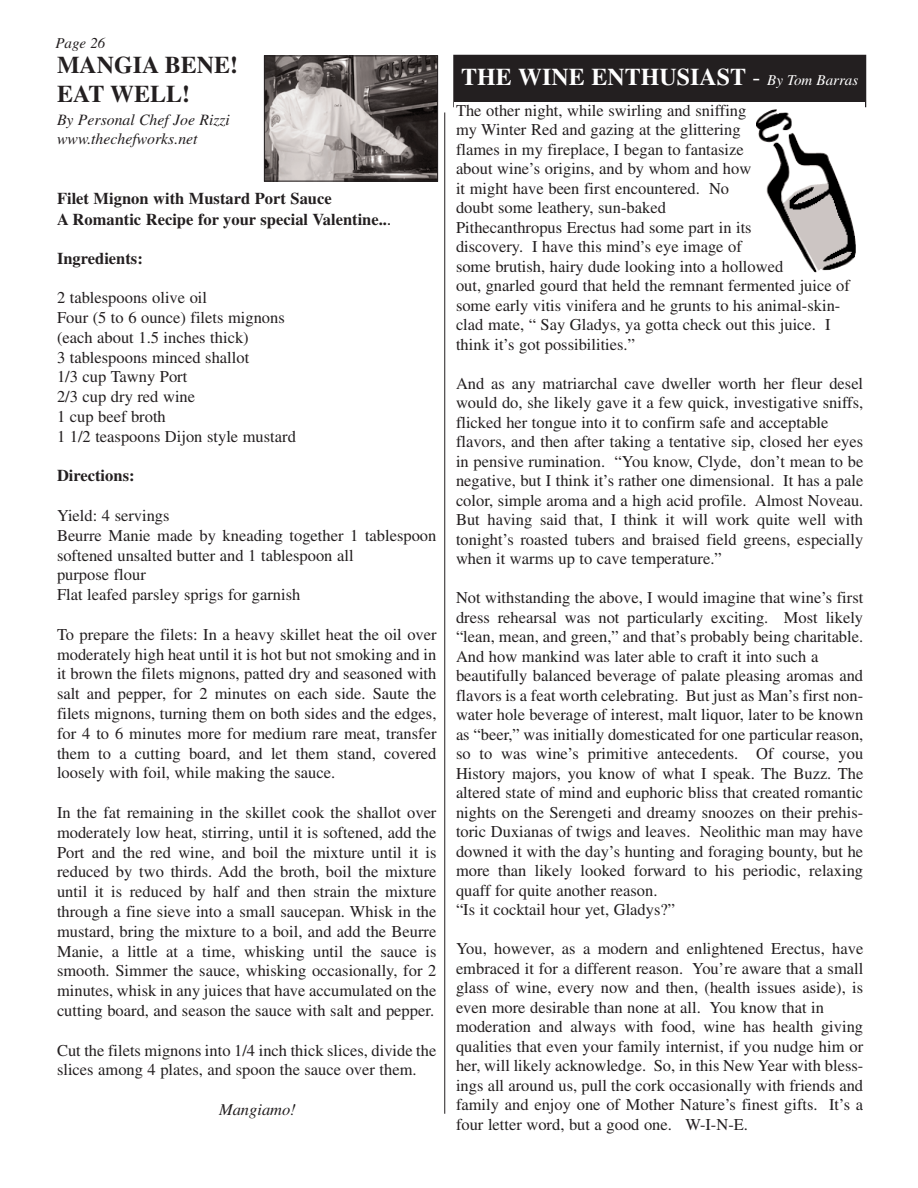
<style>
.page{position:relative;width:918px;height:1188px;background:#fff}
.page>*{position:absolute;margin:0;border:0;box-sizing:border-box;transform-origin:0 0}
.t1{font:700 24px "Times";color:#fff}
.t2{font:700 24px/28.8px "Times";color:#231f20}
.t3{font:16.5px/19.5px "Times";color:#231f20}
.t4{font:700 16.5px/20.5px "Times";color:#231f20}
.t5{font:italic 16.5px "Times";color:#231f20}
.t6{font:italic 15.75px/18.9px "Times";color:#231f20}
.t7{font:italic 15px "Times";color:#231f20}
.s1{font-family:"Helvetica";font-weight:400}
.s2{font-weight:400}
.s3{font-weight:400;font-style:italic;font-size:15px}
</style>
<div class="page">
<div style="left:454px;top:56px;width:412px;height:50px;background:#231f20"></div>
<div style="left:453px;top:55px;width:413px;height:52px;border:2px solid #231f20"></div>
<hr style="left:444px;top:112px;width:1px;height:1002px;background:#231f20">
<div style="left:454px;top:103px;width:411px;height:1037px;background:#fff"></div>
<img style="left:756px;top:110px;width:100px;height:162px">
<img style="left:266px;top:58px;width:170px;height:122px">
<div style="left:264px;top:56px;width:174px;height:126px;border:1px solid #231f20"></div>
<p class="t7" style="left:56px;top:37px;width:51px">Page 26</p>
<h1 class="t2" style="left:57px;top:51px;width:183px">MANGIA BENE!<br>EAT WELL!</h1>
<p class="t6" style="left:57px;top:112px;width:175px">By Personal Chef Joe Rizzi www.thechefworks.net</p>
<p class="t4" style="left:57px;top:188px;width:336px">Filet Mignon with Mustard Port Sauce<br>A Romantic Recipe for your special Valentine..<span class="s1">.</span></p>
<p class="t4" style="left:57px;top:247px;width:87px">Ingredients:</p>
<p class="t3" style="left:57px;top:289px;width:240px">2 tablespoons olive oil<br>Four (5 to 6 ounce) filets mignons (each about 1.5 inches thick)<br>3 tablespoons minced shallot<br>1/3 cup Tawny Port<br>2/3 cup dry red wine<br>1 cup beef broth<br>1 1/2 teaspoons Dijon style mustard</p>
<p class="t4" style="left:57px;top:465px;width:79px">Directions:</p>
<p class="t3" style="left:57px;top:507px;width:381px">Yield: 4 servings<br>Beurre Manie made by kneading together 1 tablespoon softened unsalted butter and 1 tablespoon all<br>purpose flour<br>Flat leafed parsley sprigs for garnish</p>
<p class="t3" style="left:57px;top:626px;width:381px;text-align:justify">To prepare the filets: In a heavy skillet heat the oil over moderately high heat until it is hot but not smoking and in it brown the filets mignons, patted dry and seasoned with salt and pepper, for 2 minutes on each side. Saute the filets mignons, turning them on both sides and the edges, for 4 to 6 minutes more for medium rare meat, transfer them to a cutting board, and let them stand, covered loosely with foil, while making the sauce.</p>
<p class="t3" style="left:57px;top:804px;width:381px;text-align:justify">In the fat remaining in the skillet cook the shallot over moderately low heat, stirring, until it is softened, add the Port and the red wine, and boil the mixture until it is reduced by two thirds. Add the broth, boil the mixture until it is reduced by half and then strain the mixture through a fine sieve into a small saucepan. Whisk in the mustard, bring the mixture to a boil, and add the Beurre Manie, a little at a time, whisking until the sauce is smooth. Simmer the sauce, whisking occasionally, for 2 minutes, whisk in any juices that have accumulated on the cutting board, and season the sauce with salt and pepper.</p>
<p class="t3" style="left:57px;top:1042px;width:381px">Cut the filets mignons into 1/4 inch thick slices, divide the slices among 4 plates, and spoon the sauce over them.</p>
<p class="t5" style="left:219px;top:1104px;width:78px">Mangiamo!</p>
<h1 class="t1" style="left:461px;top:63px;width:399px">THE WINE ENTHUSIAST <span class="s2">-</span> <span class="s3">By Tom Barras</span></h1>
<p class="t3" style="left:456px;top:102px;width:396px">The other night, while swirling and sniffing<br>my Winter Red and gazing at the glittering<br>flames in my fireplace, I began to fantasize<br>about wine’s origins, and by whom and how<br>it might have been first encountered. No<br>doubt some leathery, sun-baked<br>Pithecanthropus Erectus had some part in its<br>discovery. I have this mind’s eye image of<br>some brutish, hairy dude looking into a hollowed<br>out, gnarled gourd that held the remnant fermented juice of some early vitis vinifera and he grunts to his animal-skin&shy;clad mate, “ Say Gladys, ya gotta check out this juice. I think it’s got possibilities.”</p>
<p class="t3" style="left:456px;top:375px;width:409px">And as any matriarchal cave dweller worth her fleur desel would do, she likely gave it a few quick, investigative sniffs, flicked her tongue into it to confirm safe and acceptable flavors, and then after taking a tentative sip, closed her eyes in pensive rumination. “You know, Clyde, don’t mean to be negative, but I think it’s rather one dimensional. It has a pale color, simple aroma and a high acid profile. Almost Noveau.<br>But having said that, I think it will work quite well with tonight’s roasted tubers and braised field greens, especially when it warms up to cave temperature.”</p>
<p class="t3" style="left:456px;top:589px;width:409px">Not withstanding the above, I would imagine that wine’s first dress rehearsal was not particularly exciting. Most likely “lean, mean, and green,” and that’s probably being charitable.<br>And how mankind was later able to craft it into such a beautifully balanced beverage of palate pleasing aromas and flavors is a feat worth celebrating. But just as Man’s first non&shy;water hole beverage of interest, malt liquor, later to be known as “beer,” was initially domesticated for one particular reason, so to was wine’s primitive antecedents. Of course, you History majors, you know of what I speak. The Buzz. The altered state of mind and euphoric bliss that created romantic nights on the Serengeti and dreamy snoozes on their prehis&shy;toric Duxianas of twigs and leaves. Neolithic man may have downed it with the day’s hunting and foraging bounty, but he more than likely looked forward to his periodic, relaxing quaff for quite another reason.<br>“Is it cocktail hour yet, Gladys?”</p>
<p class="t3" style="left:456px;top:940px;width:409px">You, however, as a modern and enlightened Erectus, have embraced it for a different reason. You’re aware that a small glass of wine, every now and then, (health issues aside), is even more desirable than none at all. You know that in moderation and always with food, wine has health giving qualities that even your family internist, if you nudge him or her, will likely acknowledge. So, in this New Year with bless&shy;ings all around us, pull the cork occasionally with friends and family and enjoy one of Mother Nature’s finest gifts. It’s a four letter word, but a good one. W-I-N-E.</p>
</div>
